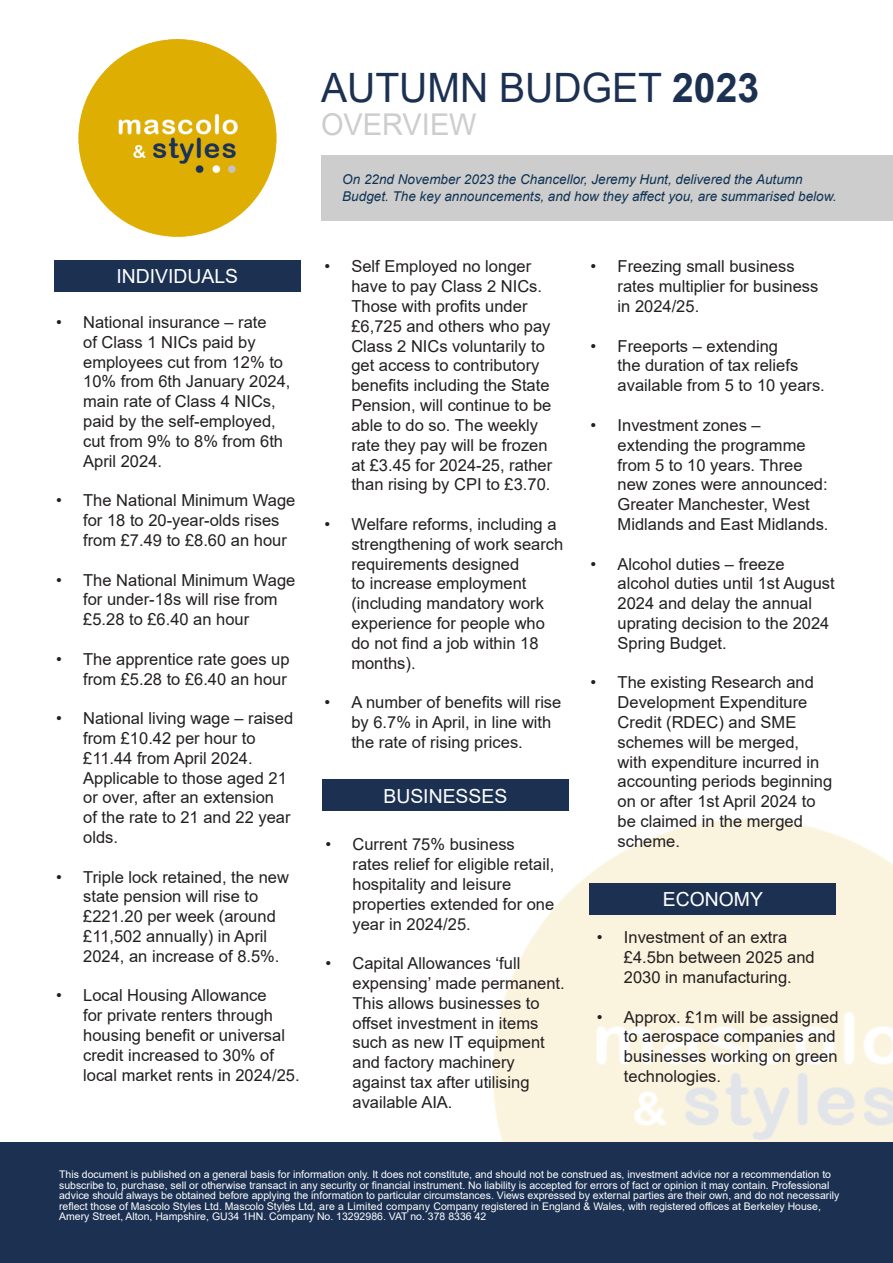
<style>
.page{position:relative;width:893px;height:1263px;background:#fff}
.page>*{position:absolute;margin:0;border:0;box-sizing:border-box;transform-origin:0 0}
.t1{font:40.5px "Arial";color:#1c3152}
.t2{font:30px "Arial";color:#cdcdcd}
.t3{font:19.35px "Arial";color:#fff}
.t4{font:16.5px/19.8px "Arial";color:#231f20}
.t5{font:italic 13.5px/16.5px "Arial";color:#0f3254}
.t6{font:10.5px/10.5px "Arial";color:#fff}
.s1{font-weight:700}
</style>
<div class="page">
<img style="left:492px;top:819px;width:401px;height:323px">
<div style="left:0;top:1142px;width:893px;height:121px;background:#1c3152"></div>
<div style="left:321px;top:156px;width:572px;height:65px;background:#cdcdcd"></div>
<div style="left:54px;top:260px;width:246px;height:32px;background:#1c3152"></div>
<img style="left:78px;top:39px;width:198px;height:197px">
<div style="left:322px;top:780px;width:247px;height:31px;background:#1c3152"></div>
<div style="left:589px;top:883px;width:247px;height:32px;background:#1c3152"></div>
<p class="t1" style="left:321px;top:60px;width:440px">AUTUMN BUDGET <span class="s1">2023</span></p>
<p class="t2" style="left:321px;top:104px;width:157px">OVERVIEW</p>
<p class="t3" style="left:116px;top:263px;width:123px">INDIVIDUALS</p>
<p class="t4" style="left:83px;top:312px;width:209px;text-indent:-27px">• National insurance – rate<br>of Class 1 NICs paid by employees cut from 12% to<br>10% from 6th January 2024, main rate of Class 4 NICs, paid by the self-employed, cut from 9% to 8% from 6th<br>April 2024.</p>
<p class="t4" style="left:83px;top:490px;width:214px;text-indent:-27px">• The National Minimum Wage for 18 to 20-year-olds rises from £7.49 to £8.60 an hour</p>
<p class="t4" style="left:83px;top:570px;width:214px;text-indent:-27px">• The National Minimum Wage for under-18s will rise from £5.28 to £6.40 an hour</p>
<p class="t4" style="left:56px;top:649px;width:235px;text-align:right">• The apprentice rate goes up from £5.28 to £6.40 an hour</p>
<p class="t4" style="left:83px;top:708px;width:211px;text-indent:-27px">• National living wage – raised from £10.42 per hour to £11.44 from April 2024.<br>Applicable to those aged 21 or over, after an extension<br>of the rate to 21 and 22 year olds.</p>
<p class="t4" style="left:83px;top:867px;width:207px;text-indent:-27px">• Triple lock retained, the new state pension will rise to £221.20 per week (around £11,502 annually) in April<br>2024, an increase of 8.5%.</p>
<p class="t4" style="left:83px;top:985px;width:218px;text-indent:-27px">• Local Housing Allowance<br>for private renters through housing benefit or universal credit increased to 30% of local market rents in 2024/25.</p>
<p class="t5" style="left:342px;top:172px;width:496px">On 22nd November 2023 the Chancellor, Jeremy Hunt, delivered the Autumn<br>Budget. The key announcements, and how they affect you, are summarised below.</p>
<p class="t4" style="left:351px;top:257px;width:202px;text-indent:-27px">• Self Employed no longer have to pay Class 2 NICs.<br>Those with profits under £6,725 and others who pay<br>Class 2 NICs voluntarily to get access to contributory benefits including the State<br>Pension, will continue to be able to do so. The weekly rate they pay will be frozen at £3.45 for 2024-25, rather than rising by CPI to £3.70.</p>
<p class="t4" style="left:351px;top:514px;width:213px;text-indent:-27px">• Welfare reforms, including a strengthening of work search requirements designed<br>to increase employment (including mandatory work experience for people who do not find a job within 18 months).</p>
<p class="t4" style="left:351px;top:692px;width:211px;text-indent:-27px">• A number of benefits will rise by 6.7% in April, in line with the rate of rising prices.</p>
<p class="t3" style="left:383px;top:782px;width:125px">BUSINESSES</p>
<p class="t4" style="left:352px;top:835px;width:203px;text-indent:-27px">• Current 75% business rates relief for eligible retail, hospitality and leisure properties extended for one year in 2024/25.</p>
<p class="t4" style="left:352px;top:953px;width:214px;text-indent:-27px">• Capital Allowances ‘full expensing’ made permanent.<br>This allows businesses to offset investment in items such as new IT equipment and factory machinery against tax after utilising available AIA.</p>
<p class="t4" style="left:618px;top:257px;width:202px;text-indent:-27px">• Freezing small business rates multiplier for business in 2024/25.</p>
<p class="t4" style="left:618px;top:336px;width:209px;text-indent:-27px">• Freeports – extending<br>the duration of tax reliefs available from 5 to 10 years.</p>
<p class="t4" style="left:618px;top:415px;width:212px;text-indent:-27px">• Investment zones – extending the programme from 5 to 10 years. Three new zones were announced:<br>Greater Manchester, West<br>Midlands and East Midlands.</p>
<p class="t4" style="left:618px;top:554px;width:219px;text-indent:-27px">• Alcohol duties – freeze alcohol duties until 1st August<br>2024 and delay the annual uprating decision to the 2024<br>Spring Budget.</p>
<p class="t4" style="left:618px;top:672px;width:216px;text-indent:-27px">• The existing Research and<br>Development Expenditure<br>Credit (RDEC) and SME schemes will be merged, with expenditure incurred in accounting periods beginning on or after 1st April 2024 to be claimed in the merged scheme.</p>
<p class="t3" style="left:663px;top:886px;width:102px">ECONOMY</p>
<p class="t4" style="left:624px;top:927px;width:192px;text-indent:-27px">• Investment of an extra £4.5bn between 2025 and<br>2030 in manufacturing.</p>
<p class="t4" style="left:624px;top:1007px;width:216px;text-indent:-27px">• Approx. £1m will be assigned to aerospace companies and businesses working on green technologies.</p>
<p class="t6" style="left:59px;top:1169px;width:782px">This document is published on a general basis for information only. It does not constitute, and should not be construed as, investment advice nor a recommendation to subscribe to, purchase, sell or otherwise transact in any security or financial instrument. No liability is accepted for errors of fact or opinion it may contain. Professional advice should always be obtained before applying the information to particular circumstances. Views expressed by external parties are their own, and do not necessarily reflect those of Mascolo Styles Ltd. Mascolo Styles Ltd, are a Limited company Company registered in England &amp; Wales, with registered offices at Berkeley House, Amery Street, Alton, Hampshire, GU34 1HN. Company No. 13292986. VAT no. 378 8336 42</p>
</div>
